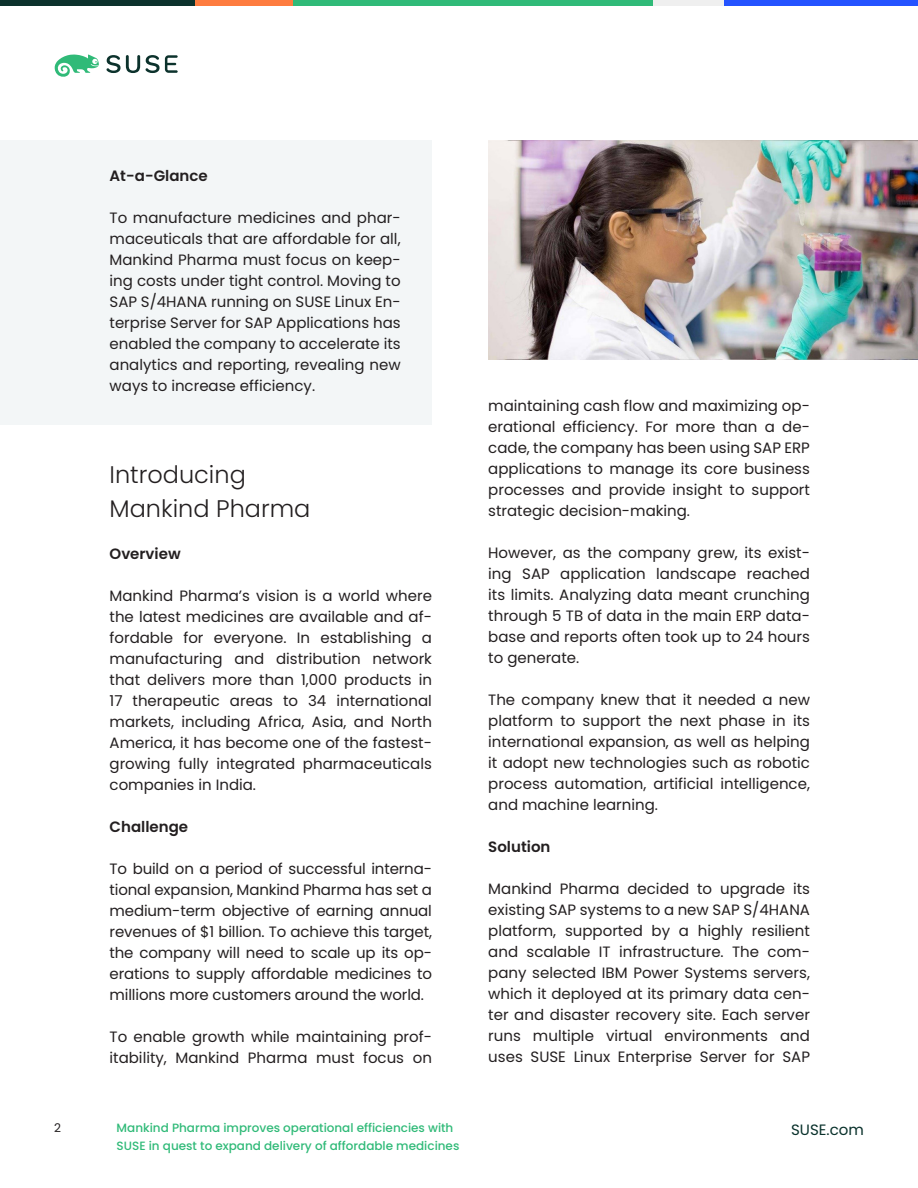
<style>
.page{position:relative;width:918px;height:1188px;background:#fff}
.page>*{position:absolute;margin:0;border:0;box-sizing:border-box;transform-origin:0 0}
._16_-_sub_heading_2{font:300 24px "Poppins";color:#231f20}
._10_-_body_2{font:15px/21px "Poppins";color:#231f20;text-align:justify}
._10_-_body_2-2{font:600 15px "Poppins";color:#231f20}
.t1{font:15px "Poppins";color:#09312b}
.t2{font:500 12px/18px "Poppins";color:#30ba78}
.t3{font:12px "Poppins";color:#231f20}
</style>
<div class="page">
<div style="left:724px;top:0;width:194px;height:6px;background:#2453ff"></div>
<div style="left:653px;top:0;width:71px;height:6px;background:#efefef"></div>
<div style="left:293px;top:0;width:360px;height:6px;background:#30ba78"></div>
<div style="left:195px;top:0;width:98px;height:6px;background:#fe7c3f"></div>
<div style="left:0;top:0;width:195px;height:6px;background:#0c322c"></div>
<svg style="left:106px;top:55px;width:72px;height:18px"></svg>
<svg style="left:55px;top:54px;width:44px;height:23px"></svg>
<img style="left:488px;top:140px;width:430px;height:220px">
<div style="left:0;top:140px;width:432px;height:284px;background:#f3f6f7"></div>
<p class="_10_-_body_2-2" style="left:110px;top:167px;width:100px">At-a-Glance</p>
<p class="_10_-_body_2" style="left:110px;top:208px;width:293px">To manufacture medicines and phar&shy;maceuticals that are affordable for all, Mankind Pharma must focus on keep&shy;ing costs under tight control. Moving to SAP S/4HANA running on SUSE Linux En&shy;terprise Server for SAP Applications has enabled the company to accelerate its analytics and reporting, revealing new ways to increase efficiency.</p>
<p class="_16_-_sub_heading_2" style="left:110px;top:461px;width:138px">Introducing</p>
<p class="_16_-_sub_heading_2" style="left:110px;top:495px;width:202px">Mankind Pharma</p>
<p class="_10_-_body_2-2" style="left:110px;top:545px;width:73px">Overview</p>
<p class="_10_-_body_2" style="left:110px;top:585px;width:324px">Mankind Pharma’s vision is a world where the latest medicines are available and af&shy;fordable for everyone. In establishing a manufacturing and distribution network that delivers more than 1,000 products in 17 therapeutic areas to 34 international markets, including Africa, Asia, and North America, it has become one of the fastest&shy;growing fully integrated pharmaceuticals companies in India.</p>
<p class="_10_-_body_2-2" style="left:110px;top:818px;width:80px">Challenge</p>
<p class="_10_-_body_2" style="left:110px;top:858px;width:324px">To build on a period of successful interna&shy;tional expansion, Mankind Pharma has set a medium-term objective of earning annual revenues of $1 billion. To achieve this target, the company will need to scale up its op&shy;erations to supply affordable medicines to millions more customers around the world.</p>
<p class="_10_-_body_2" style="left:110px;top:1026px;width:324px">To enable growth while maintaining prof&shy;itability, Mankind Pharma must focus on</p>
<p class="_10_-_body_2" style="left:488px;top:395px;width:323px">maintaining cash flow and maximizing op&shy;erational efficiency. For more than a de&shy;cade, the company has been using SAP ERP applications to manage its core business processes and provide insight to support strategic decision-making.</p>
<p class="_10_-_body_2" style="left:488px;top:542px;width:323px">However, as the company grew, its exist&shy;ing SAP application landscape reached its limits. Analyzing data meant crunching through 5 TB of data in the main ERP data&shy;base and reports often took up to 24 hours to generate.</p>
<p class="_10_-_body_2" style="left:488px;top:689px;width:323px">The company knew that it needed a new platform to support the next phase in its international expansion, as well as helping it adopt new technologies such as robotic process automation, artificial intelligence, and machine learning.</p>
<p class="_10_-_body_2-2" style="left:488px;top:838px;width:64px">Solution</p>
<p class="_10_-_body_2" style="left:488px;top:878px;width:323px">Mankind Pharma decided to upgrade its existing SAP systems to a new SAP S/4HANA platform, supported by a highly resilient and scalable IT infrastructure. The com&shy;pany selected IBM Power Systems servers, which it deployed at its primary data cen&shy;ter and disaster recovery site. Each server runs multiple virtual environments and uses SUSE Linux Enterprise Server for SAP</p>
<p class="t2" style="left:117px;top:1118px;width:344px">Mankind Pharma improves operational efficiencies with<br>SUSE in quest to expand delivery of affordable medicines</p>
<p class="t3" style="left:54px;top:1120px;width:8px">2</p>
<p class="t1" style="left:791px;top:1121px;width:74px">SUSE.com</p>
</div>
